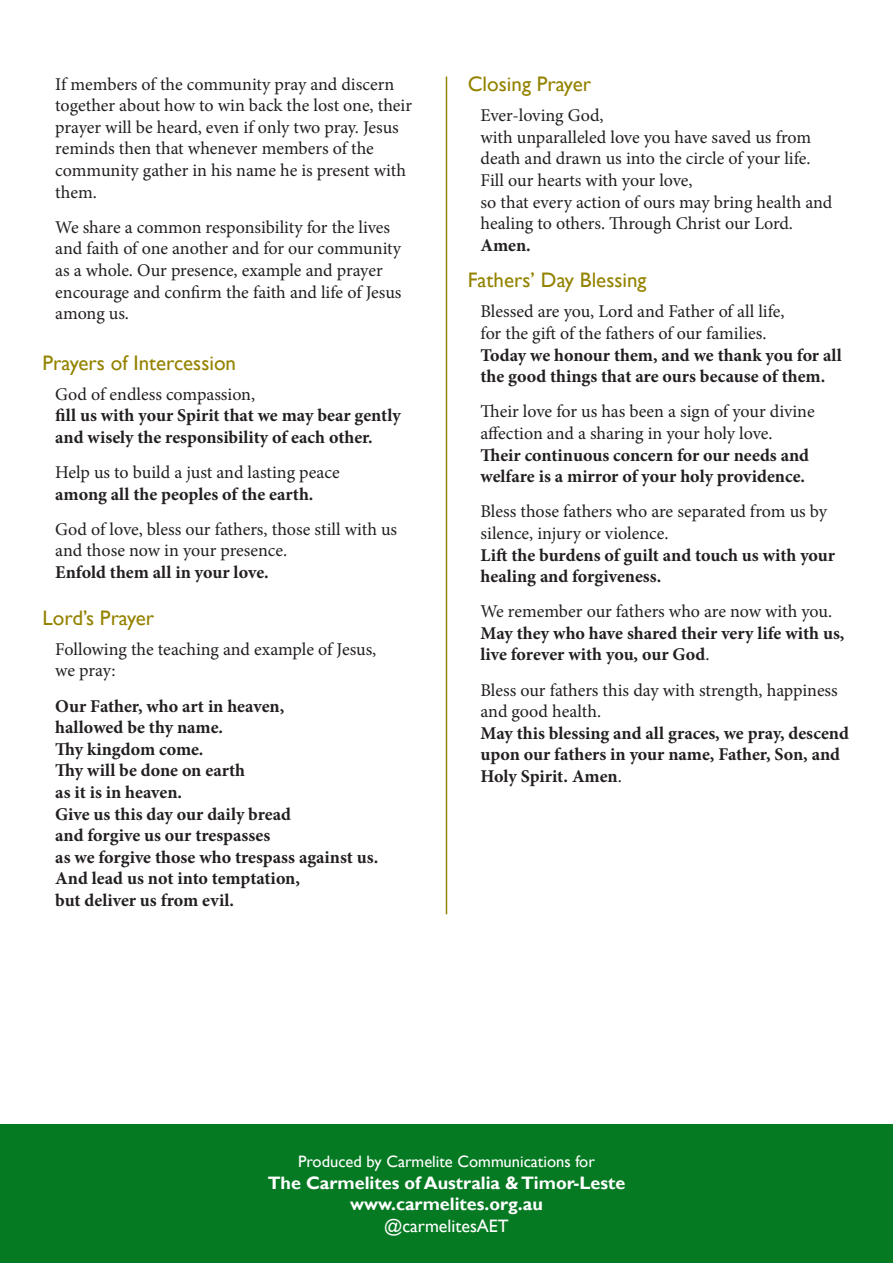
<style>
.page{position:relative;width:893px;height:1263px;background:#fff}
.page>*{position:absolute;margin:0;border:0;box-sizing:border-box;transform-origin:0 0}
.Small_Heads{font:21px "Gill Sans";color:#948300}
.Indented_basic{font:18px/21.6px "Minion Pro";letter-spacing:-.005em;color:#231f20}
.Indented_basic-2{font:700 18px/21.6px "Minion Pro";color:#231f20}
.t1{font:700 18px "Gill Sans";color:#fff}
.t2{font:18px "Gill Sans";color:#fff}
.t3{font:16.5px "Gill Sans";color:#fff}
.s1{font-weight:400}
</style>
<div class="page">
<hr style="left:446px;top:77px;width:1px;height:837px;background:#948300">
<div style="left:0;top:1125px;width:893px;height:138px;background:#057a22"></div>
<p class="Indented_basic" style="left:55px;top:73px;width:358px">If members of the community pray and discern together about how to win back the lost one, their prayer will be heard, even if only two pray. Jesus reminds then that whenever members of the community gather in his name he is present with them.</p>
<p class="Indented_basic" style="left:55px;top:216px;width:348px">We share a common responsibility for the lives and faith of one another and for our community as a whole. Our presence, example and prayer encourage and confirm the faith and life of Jesus among us.</p>
<p class="Small_Heads" style="left:43px;top:350px;width:195px">Prayers of Intercession</p>
<p class="Indented_basic" style="left:55px;top:383px;width:201px">God of endless compassion,</p>
<p class="Indented_basic-2" style="left:55px;top:404px;width:347px">fill us with your Spirit that we may bear gently and wisely the responsibility of each other.</p>
<p class="Indented_basic" style="left:55px;top:461px;width:286px">Help us to build a just and lasting peace</p>
<p class="Indented_basic-2" style="left:55px;top:483px;width:260px">among all the peoples of the earth.</p>
<p class="Indented_basic" style="left:55px;top:518px;width:343px">God of love, bless our fathers, those still with us and those now in your presence.</p>
<p class="Indented_basic-2" style="left:55px;top:561px;width:215px">Enfold them all in your love.</p>
<p class="Small_Heads" style="left:43px;top:605px;width:113px">Lord’s Prayer</p>
<p class="Indented_basic" style="left:55px;top:638px;width:323px">Following the teaching and example of Jesus,</p>
<p class="Indented_basic" style="left:55px;top:660px;width:62px">we pray:</p>
<p class="Indented_basic-2" style="left:55px;top:695px;width:231px">Our Father, who art in heaven,</p>
<p class="Indented_basic-2" style="left:55px;top:716px;width:169px">hallowed be thy name.</p>
<p class="Indented_basic-2" style="left:55px;top:738px;width:150px">Thy kingdom come.</p>
<p class="Indented_basic-2" style="left:55px;top:759px;width:191px">Thy will be done on earth</p>
<p class="Indented_basic-2" style="left:55px;top:781px;width:128px">as it is in heaven.</p>
<p class="Indented_basic-2" style="left:55px;top:803px;width:237px">Give us this day our daily bread</p>
<p class="Indented_basic-2" style="left:55px;top:824px;width:217px">and forgive us our trespasses</p>
<p class="Indented_basic-2" style="left:55px;top:846px;width:325px">as we forgive those who trespass against us.</p>
<p class="Indented_basic-2" style="left:55px;top:867px;width:246px">And lead us not into temptation,</p>
<p class="Indented_basic-2" style="left:55px;top:889px;width:180px">but deliver us from evil.</p>
<p class="Small_Heads" style="left:468px;top:72px;width:125px">Closing Prayer</p>
<p class="Indented_basic" style="left:480px;top:105px;width:125px">Ever-loving God,</p>
<p class="Indented_basic" style="left:480px;top:126px;width:332px">with unparalleled love you have saved us from death and drawn us into the circle of your life.</p>
<p class="Indented_basic" style="left:480px;top:169px;width:214px">Fill our hearts with your love,</p>
<p class="Indented_basic" style="left:480px;top:191px;width:353px">so that every action of ours may bring health and healing to others. Through Christ our Lord.</p>
<p class="Indented_basic-2" style="left:480px;top:234px;width:52px">Amen.</p>
<p class="Small_Heads" style="left:468px;top:268px;width:180px">Fathers’ Day Blessing</p>
<p class="Indented_basic" style="left:480px;top:301px;width:305px">Blessed are you, Lord and Father of all life,</p>
<p class="Indented_basic" style="left:480px;top:323px;width:287px">for the gift of the fathers of our families.</p>
<p class="Indented_basic-2" style="left:480px;top:344px;width:363px">Today we honour them, and we thank you for all the good things that are ours because of them.</p>
<p class="Indented_basic" style="left:480px;top:401px;width:336px">Their love for us has been a sign of your divine affection and a sharing in your holy love.</p>
<p class="Indented_basic-2" style="left:480px;top:444px;width:330px">Their continuous concern for our needs and welfare is a mirror of your holy providence.</p>
<p class="Indented_basic" style="left:480px;top:501px;width:348px">Bless those fathers who are separated from us by silence, injury or violence.</p>
<p class="Indented_basic-2" style="left:480px;top:544px;width:356px">Lift the burdens of guilt and touch us with your healing and forgiveness.</p>
<p class="Indented_basic" style="left:480px;top:601px;width:353px">We remember our fathers who are now with you.</p>
<p class="Indented_basic-2" style="left:480px;top:622px;width:365px">May they who have shared their very life with us,</p>
<p class="Indented_basic-2" style="left:480px;top:644px;width:230px">live forever with you, our God<span class="s1">.</span></p>
<p class="Indented_basic" style="left:480px;top:679px;width:359px">Bless our fathers this day with strength, happiness and good health.</p>
<p class="Indented_basic-2" style="left:480px;top:722px;width:370px">May this blessing and all graces, we pray, descend upon our fathers in your name, Father, Son, and<br>Holy Spirit. Amen<span class="s1">.</span></p>
<p class="t3" style="left:298px;top:1152px;width:298px">Produced by Carmelite Communications for</p>
<p class="t1" style="left:268px;top:1172px;width:359px">The Carmelites of Australia &amp; Timor-Leste</p>
<p class="t1" style="left:350px;top:1193px;width:194px">www.carmelites.org.au</p>
<p class="t2" style="left:384px;top:1215px;width:126px">@carmelitesAET</p>
</div>
